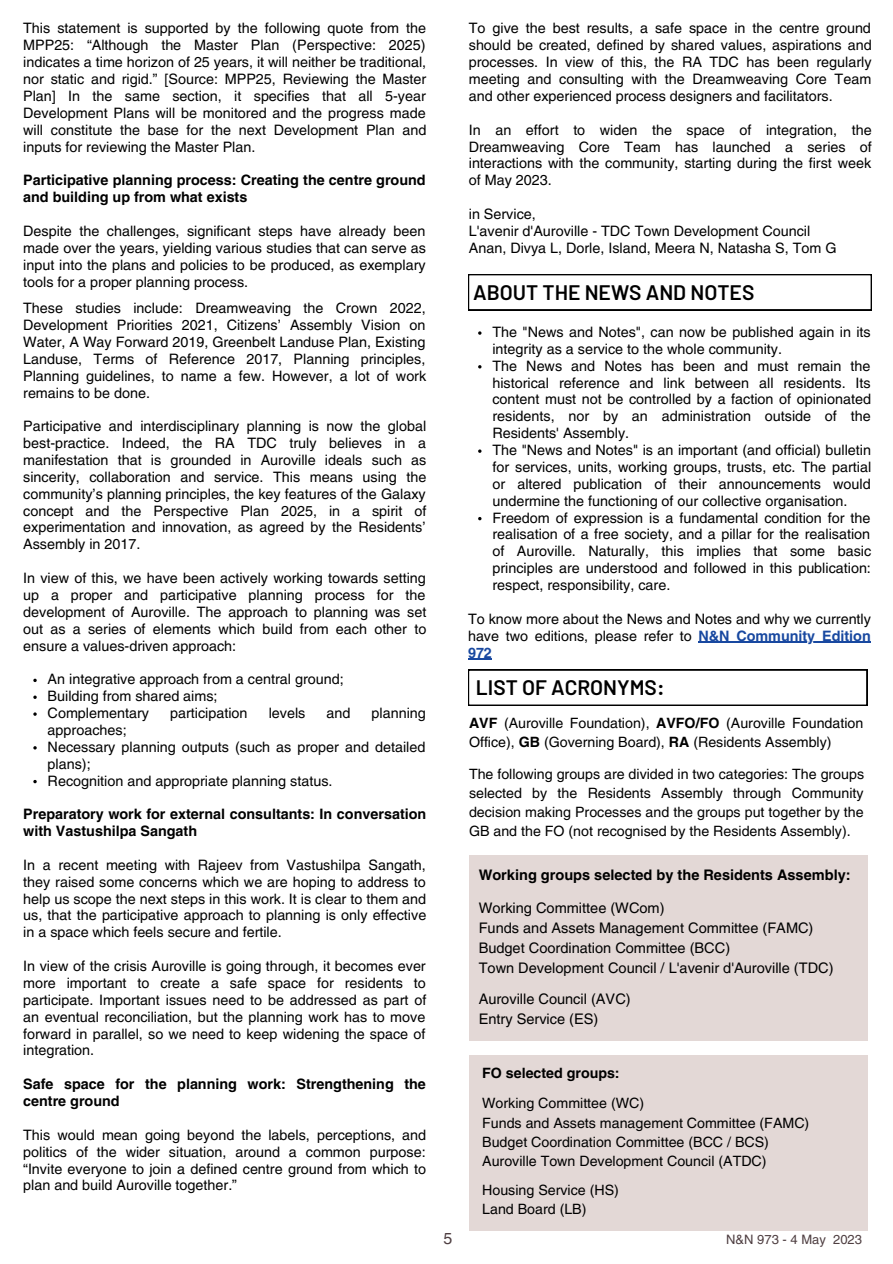
<style>
.page{position:relative;width:893px;height:1264px;background:#fff}
.page>*{position:absolute;margin:0;border:0;box-sizing:border-box;transform-origin:0 0}
.t1{font:600 21px "Barlow";color:#000}
.t2{font:16.05px "Helvetica LT Pro";color:#4e3e41}
.t3{font:14.55px "Helvetica LT Pro";color:#000}
.t4{font:700 14.55px "Helvetica LT Pro";color:#000}
.t5{font:14.4px/16.8px "Helvetica LT Pro";color:#000;text-align:justify}
.t6{font:700 14.4px/16.8px "Helvetica LT Pro";color:#000}
.t7{font:14.25px/19px "Helvetica LT Pro";color:#000}
.t8{font:700 14.25px "Helvetica LT Pro";color:#000}
.t9{font:13.05px "Helvetica LT Pro";color:#4e3e41}
.s1{font-weight:700;color:#1848a0}
.s2{font-weight:700}
</style>
<div class="page">
<div style="left:469px;top:855px;width:398px;height:185px;background:#e3d8d6"></div>
<div style="left:469px;top:1055px;width:398px;height:176px;background:#e3d8d6"></div>
<svg style="left:468px;top:669px;width:399px;height:36px"></svg>
<svg style="left:33px;top:678px;width:4px;height:4px"></svg>
<svg style="left:33px;top:695px;width:4px;height:4px"></svg>
<svg style="left:33px;top:746px;width:4px;height:3px"></svg>
<svg style="left:33px;top:780px;width:4px;height:3px"></svg>
<svg style="left:478px;top:331px;width:3px;height:4px"></svg>
<svg style="left:478px;top:449px;width:3px;height:4px"></svg>
<hr style="left:698px;top:641px;width:172px;height:2px;background:#1848a0">
<svg style="left:468px;top:658px;width:24px;height:1px"></svg>
<svg style="left:468px;top:274px;width:403px;height:36px"></svg>
<p class="t5" style="left:23px;top:21px;width:405px">This statement is supported by the following quote from the MPP25: “Although the Master Plan (Perspective: 2025) indicates a time horizon of 25 years, it will neither be traditional, nor static and rigid.” [Source: MPP25, Reviewing the Master Plan] In the same section, it specifies that all 5-year Development Plans will be monitored and the progress made will constitute the base for the next Development Plan and inputs for reviewing the Master Plan.</p>
<p class="t6" style="left:23px;top:173px;width:404px">Participative planning process: Creating the centre ground and building up from what exists</p>
<p class="t5" style="left:23px;top:224px;width:404px">Despite the challenges, significant steps have already been made over the years, yielding various studies that can serve as input into the plans and policies to be produced, as exemplary tools for a proper planning process.</p>
<p class="t5" style="left:23px;top:301px;width:404px">These studies include: Dreamweaving the Crown 2022, Development Priorities 2021, Citizens’ Assembly Vision on Water, A Way Forward 2019, Greenbelt Landuse Plan, Existing Landuse, Terms of Reference 2017, Planning principles, Planning guidelines, to name a few. However, a lot of work remains to be done.</p>
<p class="t5" style="left:23px;top:419px;width:405px">Participative and interdisciplinary planning is now the global best-practice. Indeed, the RA TDC truly believes in a manifestation that is grounded in Auroville ideals such as sincerity, collaboration and service. This means using the community’s planning principles, the key features of the Galaxy concept and the Perspective Plan 2025, in a spirit of experimentation and innovation, as agreed by the Residents’ Assembly in 2017.</p>
<p class="t5" style="left:23px;top:571px;width:404px">In view of this, we have been actively working towards setting up a proper and participative planning process for the development of Auroville. The approach to planning was set out as a series of elements which build from each other to ensure a values-driven approach:</p>
<p class="t5" style="left:48px;top:672px;width:297px">An integrative approach from a central ground;</p>
<p class="t5" style="left:48px;top:689px;width:171px">Building from shared aims;</p>
<p class="t5" style="left:48px;top:706px;width:103px">Complementary</p>
<p class="t5" style="left:170px;top:706px;width:79px">participation</p>
<p class="t5" style="left:269px;top:706px;width:38px">levels</p>
<p class="t5" style="left:326px;top:706px;width:25px">and</p>
<p class="t5" style="left:371px;top:706px;width:56px">planning</p>
<p class="t5" style="left:48px;top:722px;width:80px">approaches;</p>
<p class="t5" style="left:48px;top:739px;width:379px">Necessary planning outputs (such as proper and detailed plans);</p>
<p class="t5" style="left:48px;top:773px;width:286px">Recognition and appropriate planning status.</p>
<p class="t6" style="left:23px;top:807px;width:404px">Preparatory work for external consultants: In conversation with Vastushilpa Sangath</p>
<p class="t5" style="left:23px;top:857px;width:404px">In a recent meeting with Rajeev from Vastushilpa Sangath, they raised some concerns which we are hoping to address to help us scope the next steps in this work. It is clear to them and us, that the participative approach to planning is only effective in a space which feels secure and fertile.</p>
<p class="t5" style="left:23px;top:959px;width:404px">In view of the crisis Auroville is going through, it becomes ever more important to create a safe space for residents to participate. Important issues need to be addressed as part of an eventual reconciliation, but the planning work has to move forward in parallel, so we need to keep widening the space of integration.</p>
<p class="t6" style="left:23px;top:1077px;width:404px">Safe space for the planning work: Strengthening the centre ground</p>
<p class="t5" style="left:23px;top:1127px;width:404px">This would mean going beyond the labels, perceptions, and politics of the wider situation, around a common purpose: “Invite everyone to join a defined centre ground from which to plan and build Auroville together.”</p>
<p class="t5" style="left:469px;top:21px;width:404px">To give the best results, a safe space in the centre ground should be created, defined by shared values, aspirations and processes. In view of this, the RA TDC has been regularly meeting and consulting with the Dreamweaving Core Team and other experienced process designers and facilitators.</p>
<p class="t5" style="left:469px;top:123px;width:404px">In an effort to widen the space of integration, the Dreamweaving Core Team has launched a series of interactions with the community, starting during the first week of May 2023.</p>
<p class="t5" style="left:469px;top:207px;width:68px">in Service,</p>
<p class="t5" style="left:469px;top:224px;width:343px">L'avenir d'Auroville - TDC Town Development Council</p>
<p class="t5" style="left:469px;top:241px;width:369px">Anan, Divya L, Dorle, Island, Meera N, Natasha S, Tom G</p>
<p class="t1" style="left:473px;top:279px;width:283px">ABOUT THE NEWS AND NOTES</p>
<p class="t5" style="left:492px;top:325px;width:380px">The "News and Notes", can now be published again in its integrity as a service to the whole community.</p>
<p class="t5" style="left:492px;top:358px;width:380px">The News and Notes has been and must remain the historical reference and link between all residents. Its content must not be controlled by a faction of opinionated residents, nor by an administration outside of the Residents' Assembly.</p>
<p class="t5" style="left:492px;top:443px;width:380px">The "News and Notes" is an important (and official) bulletin for services, units, working groups, trusts, etc. The partial or altered publication of their announcements would undermine the functioning of our collective organisation.</p>
<p class="t5" style="left:492px;top:510px;width:380px">Freedom of expression is a fundamental condition for the realisation of a free society, and a pillar for the realisation of Auroville. Naturally, this implies that some basic principles are understood and followed in this publication: respect, responsibility, care.</p>
<p class="t5" style="left:468px;top:611px;width:404px">To know more about the News and Notes and why we currently have two editions, please refer to <span class="s1">N&amp;N Community Edition 972</span></p>
<p class="t1" style="left:476px;top:674px;width:190px">LIST OF ACRONYMS:</p>
<p class="t7" style="left:469px;top:715px;width:396px"><span class="s2">AVF</span> (Auroville Foundation), <span class="s2">AVFO/FO</span> (Auroville Foundation<br>Office), <span class="s2">GB</span> (Governing Board), <span class="s2">RA</span> (Residents Assembly)</p>
<p class="t7" style="left:469px;top:765px;width:396px;text-align:justify">The following groups are divided in two categories: The groups selected by the Residents Assembly through Community decision making Processes and the groups put together by the GB and the FO (not recognised by the Residents Assembly).</p>
<p class="t4" style="left:478px;top:869px;width:373px">Working groups selected by the Residents Assembly:</p>
<p class="t3" style="left:478px;top:902px;width:187px">Working Committee (WCom)</p>
<p class="t3" style="left:478px;top:922px;width:336px">Funds and Assets Management Committee (FAMC)</p>
<p class="t3" style="left:478px;top:942px;width:253px">Budget Coordination Committee (BCC)</p>
<p class="t3" style="left:478px;top:962px;width:356px">Town Development Council / L'avenir d'Auroville (TDC)</p>
<p class="t3" style="left:478px;top:993px;width:153px">Auroville Council (AVC)</p>
<p class="t3" style="left:478px;top:1013px;width:121px">Entry Service (ES)</p>
<p class="t8" style="left:482px;top:1067px;width:139px">FO selected groups:</p>
<p class="t7" style="left:482px;top:1095px;width:163px">Working Committee (WC)</p>
<p class="t7" style="left:482px;top:1114px;width:328px">Funds and Assets management Committee (FAMC)</p>
<p class="t7" style="left:482px;top:1133px;width:288px">Budget Coordination Committee (BCC / BCS)</p>
<p class="t7" style="left:482px;top:1152px;width:286px">Auroville Town Development Council (ATDC)</p>
<p class="t7" style="left:482px;top:1181px;width:138px">Housing Service (HS)</p>
<p class="t7" style="left:482px;top:1200px;width:106px">Land Board (LB)</p>
<p class="t2" style="left:443px;top:1232px;width:10px">5</p>
<p class="t9" style="left:726px;top:1234px;width:137px">N&amp;N 973 - 4 May 2023</p>
</div>
